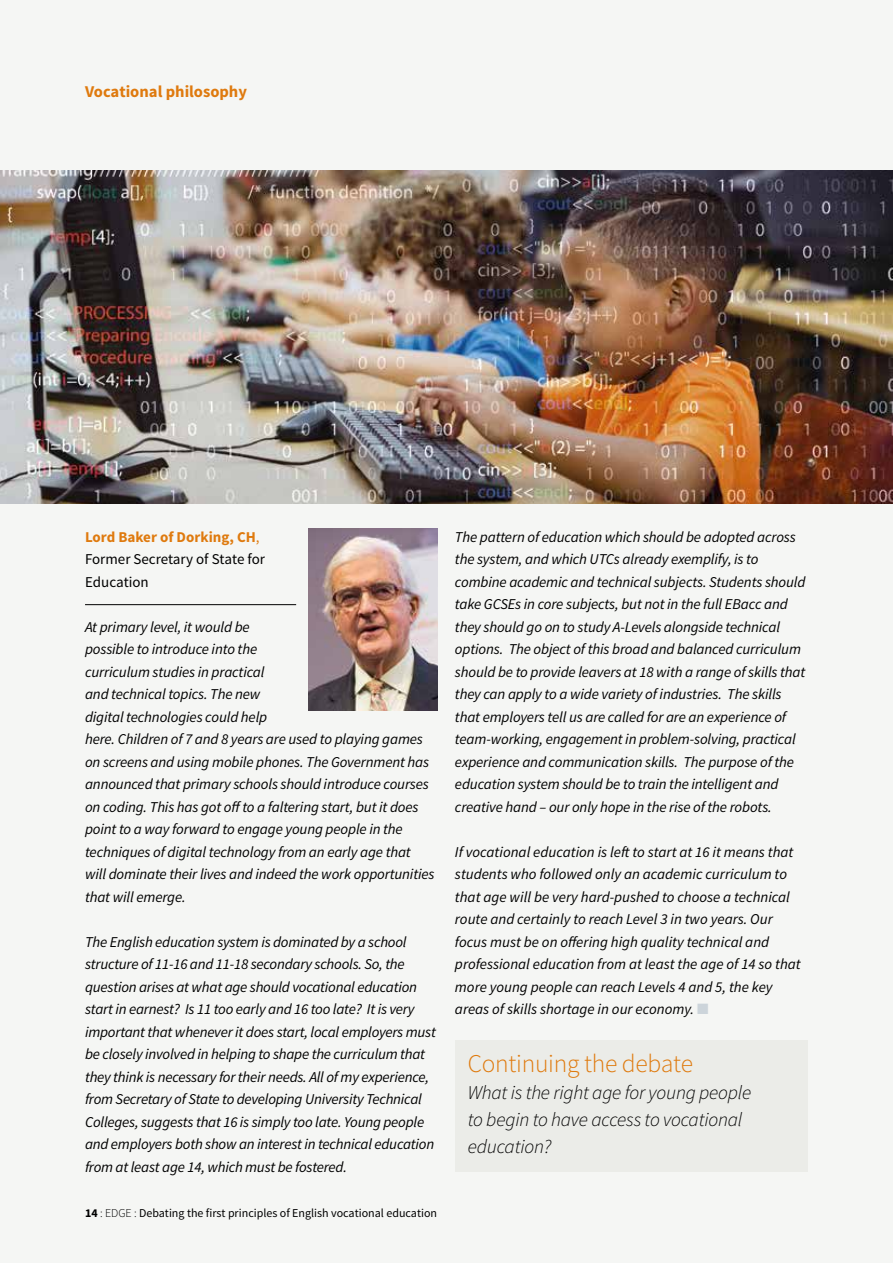
<style>
.page{position:relative;width:893px;height:1263px;background:#f5f6f4}
.page>*{position:absolute;margin:0;border:0;box-sizing:border-box;transform-origin:0 0}
.t1{font:300 25.5px "Source Sans Pro";letter-spacing:-.01em;color:#df7a0e}
.t2{font:italic 300 19.5px/27px "Source Sans Pro";letter-spacing:-.01em;color:#000}
.t3{font:700 16.5px "Source Sans Pro";color:#df7a0e}
.t4{font:italic 15px/22.5px "Source Sans Pro";letter-spacing:-.01em;color:#000}
.t5{font:15px/22.5px "Source Sans Pro";color:#000}
.t6{font:12px "Source Sans Pro";color:#000}
.s1{font-weight:700;color:#df7a0e}
.s2{color:#df7a0e}
.s3{font-weight:700}
.s4{font-weight:300}
.s5{color:#ccd4da}
</style>
<div class="page">
<hr style="left:85px;top:604px;width:211px;height:1px;background:#000">
<img style="left:309px;top:528px;width:129px;height:183px">
<img style="left:0;top:170px;width:893px;height:334px">
<div style="left:455px;top:1040px;width:353px;height:131px;background:#ebece8"></div>
<p class="t3" style="left:85px;top:81px;width:163px">Vocational philosophy</p>
<p class="t5" style="left:85px;top:526px;width:181px"><span class="s1">Lord Baker of Dorking, CH</span><span class="s2">,<br></span>Former Secretary of State for<br>Education</p>
<p class="t4" style="left:85px;top:615px;width:351px">At primary level, it would be<br>possible to introduce into the<br>curriculum studies in practical<br>and technical topics. The new<br>digital technologies could help<br>here. Children of 7 and 8 years are used to playing games on screens and using mobile phones. The Government has announced that primary schools should introduce courses on coding. This has got off to a faltering start, but it does point to a way forward to engage young people in the techniques of digital technology from an early age that will dominate their lives and indeed the work opportunities that will emerge.</p>
<p class="t4" style="left:85px;top:930px;width:352px">The English education system is dominated by a school structure of 11-16 and 11-18 secondary schools. So, the question arises at what age should vocational education start in earnest? Is 11 too early and 16 too late? It is very important that whenever it does start, local employers must be closely involved in helping to shape the curriculum that they think is necessary for their needs. All of my experience, from Secretary of State to developing University Technical Colleges, suggests that 16 is simply too late. Young people and employers both show an interest in technical education from at least age 14, which must be fostered.</p>
<p class="t6" style="left:85px;top:1205px;width:354px"><span class="s3">14</span> <span class="s4">: EDGE :</span> Debating the first principles of English vocational education</p>
<p class="t4" style="left:455px;top:525px;width:352px">The pattern of education which should be adopted across the system, and which UTCs already exemplify, is to combine academic and technical subjects. Students should take GCSEs in core subjects, but not in the full EBacc and they should go on to study A-Levels alongside technical options. The object of this broad and balanced curriculum should be to provide leavers at 18 with a range of skills that they can apply to a wide variety of industries. The skills that employers tell us are called for are an experience of team-working, engagement in problem-solving, practical experience and communication skills. The purpose of the education system should be to train the intelligent and creative hand – our only hope in the rise of the robots.</p>
<p class="t4" style="left:455px;top:840px;width:347px">If vocational education is left to start at 16 it means that students who followed only an academic curriculum to that age will be very hard-pushed to choose a technical route and certainly to reach Level 3 in two years. Our focus must be on offering high quality technical and professional education from at least the age of 14 so that more young people can reach Levels 4 and 5, the key areas of skills shortage in our economy. <span class="s5">■</span></p>
<h1 class="t1" style="left:468px;top:1047px;width:227px">Continuing the debate</h1>
<h2 class="t2" style="left:468px;top:1078px;width:285px">What is the right age for young people to begin to have access to vocational education?</h2>
</div>
